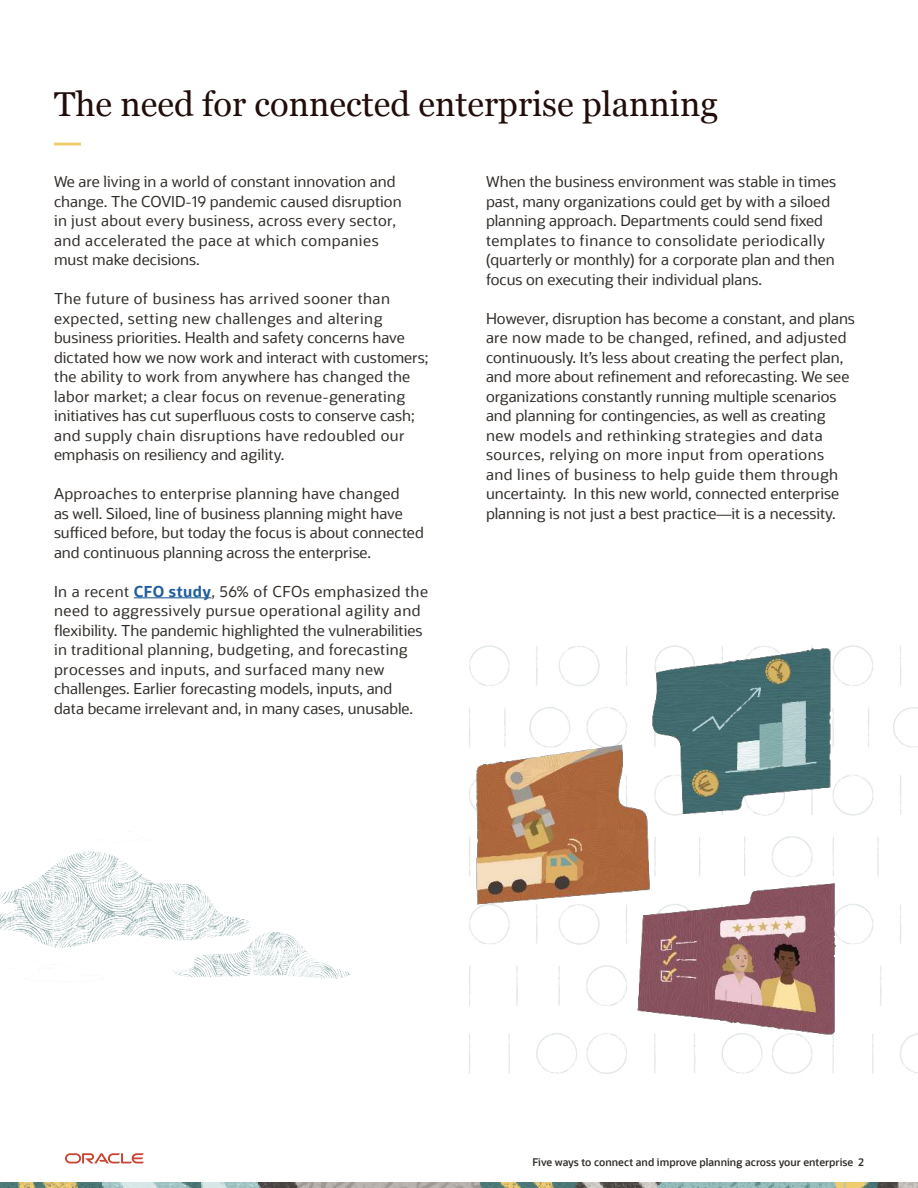
<style>
.page{position:relative;width:918px;height:1188px;background:#fff}
.page>*{position:absolute;margin:0;border:0;box-sizing:border-box;transform-origin:0 0}
.t1{font:34.5px "Georgia";color:#210d0a}
.t2{font:15px/19.5px "Oracle Sans";color:#312d2a}
.t3{font:15px/19.5px "Oracle Sans";letter-spacing:.02em;color:#312d2a}
.t4{font:600 10.5px "Oracle Sans";color:#302d2a}
.s1{font-weight:700;color:#1f5d9e}
</style>
<div class="page">
<svg style="left:65px;top:1153px;width:79px;height:10px"></svg>
<img style="left:0;top:1182px;width:918px;height:6px">
<img style="left:469px;top:645px;width:449px;height:429px">
<hr style="left:134px;top:597px;width:77px;height:1px;background:#1f5d9e">
<div style="left:54px;top:143px;width:27px;height:3px;border:2px solid #f0cc71"></div>
<img style="left:0;top:851px;width:351px;height:128px">
<img style="left:623px;top:851px;width:236px;height:208px">
<img style="left:638px;top:645px;width:216px;height:187px">
<img style="left:468px;top:736px;width:207px;height:191px">
<h1 class="t1" style="left:54px;top:90px;width:665px">The need for connected enterprise planning</h1>
<p class="t2" style="left:54px;top:173px;width:349px">We are living in a world of constant innovation and change. The COVID-19 pandemic caused disruption in just about every business, across every sector, and accelerated the pace at which companies must make decisions.</p>
<p class="t3" style="left:54px;top:290px;width:376px">The future of business has arrived sooner than expected, setting new challenges and altering business priorities. Health and safety concerns have dictated how we now work and interact with customers; the ability to work from anywhere has changed the labor market; a clear focus on revenue-generating initiatives has cut super昀氀uous costs to conserve cash; and supply chain disruptions have redoubled our emphasis on resiliency and agility.</p>
<p class="t2" style="left:54px;top:485px;width:371px">Approaches to enterprise planning have changed<br>as well. Siloed, line of business planning might have<br>su昀케ced before, but today the focus is about connected and continuous planning across the enterprise.</p>
<p class="t2" style="left:54px;top:583px;width:376px">In a recent <span class="s1">CFO study</span>, 56% of CFOs emphasized the need to aggressively pursue operational agility and昀氀exibility. The pandemic highlighted the vulnerabilities in traditional planning, budgeting, and forecasting processes and inputs, and surfaced many new challenges. Earlier forecasting models, inputs, and<br>data became irrelevant and, in many cases, unusable.</p>
<p class="t2" style="left:486px;top:173px;width:352px">When the business environment was stable in times past, many organizations could get by with a siloed planning approach. Departments could send 昀椀xed templates to finance to consolidate periodically (quarterly or monthly) for a corporate plan and then focus on executing their individual plans.</p>
<p class="t2" style="left:486px;top:310px;width:370px">However, disruption has become a constant, and plans are now made to be changed, refined, and adjusted continuously. It’s less about creating the perfect plan, and more about re昀椀nement and reforecasting. We see organizations constantly running multiple scenarios and planning for contingencies, as well as creating new models and rethinking strategies and data sources, relying on more input from operations<br>and lines of business to help guide them through uncertainty. In this new world, connected enterprise planning is not just a best practice—it is a necessity.</p>
<p class="t4" style="left:532px;top:1158px;width:333px">Five ways to connect and improve planning across your enterprise 2</p>
</div>
